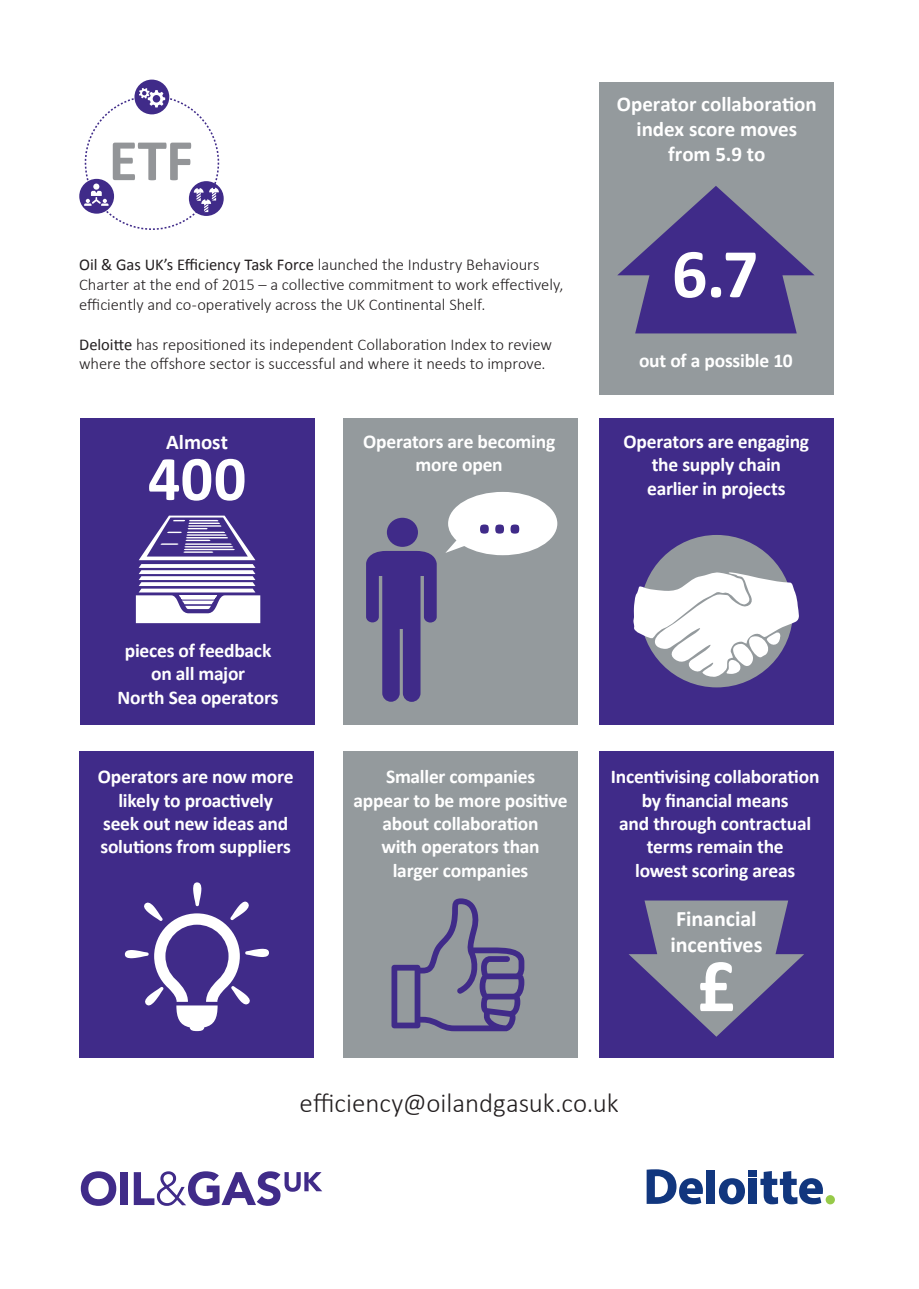
<style>
.page{position:relative;width:919px;height:1289px;background:#fff}
.page>*{position:absolute;margin:0;border:0;box-sizing:border-box;transform-origin:0 0}
.t1{font:700 70.35px "Calibri";color:#fff}
.t2{font:700 63.9px "Calibri";color:#fff}
.t3{font:700 60.3px "Calibri";color:#402b89}
.t4{font:300 27px "Calibri";color:#231f20}
.t5{font:700 22.05px/26.4px "Calibri";letter-spacing:-.005em;color:#fff}
.t6{font:700 21px/25.2px "Calibri";color:#fff;text-align:center}
.t7{font:700 19.5px/23.4px "Calibri";letter-spacing:-.01em;color:#fff;text-align:center}
.t8{font:300 16.5px/19.8px "Calibri";letter-spacing:-.005em;color:#231f20}
.s1{font-weight:400}
</style>
<div class="page">
<div style="left:80px;top:418px;width:234px;height:306px;background:#402b89"></div>
<div style="left:599px;top:418px;width:234px;height:306px;background:#402b89"></div>
<div style="left:640px;top:535px;width:153px;height:152px;background:#949a9d;border-radius:50%"></div>
<svg style="left:633px;top:571px;width:166px;height:106px"></svg>
<div style="left:343px;top:418px;width:234px;height:306px;background:#949a9d"></div>
<div style="left:387px;top:518px;width:31px;height:29px;background:#402b89;border-radius:50%"></div>
<svg style="left:366px;top:551px;width:70px;height:151px"></svg>
<svg style="left:445px;top:492px;width:112px;height:63px"></svg>
<div style="left:599px;top:82px;width:234px;height:313px;background:#949a9d"></div>
<div style="left:80px;top:751px;width:234px;height:306px;background:#402b89"></div>
<svg style="left:125px;top:882px;width:144px;height:149px"></svg>
<div style="left:599px;top:751px;width:234px;height:306px;background:#402b89"></div>
<div style="left:343px;top:751px;width:234px;height:306px;background:#949a9d"></div>
<svg style="left:391px;top:898px;width:133px;height:133px"></svg>
<div style="left:706px;top:1169px;width:9px;height:34px;background:#11367e"></div>
<svg style="left:718px;top:1178px;width:27px;height:26px"></svg>
<div style="left:748px;top:1178px;width:9px;height:25px;background:#11367e"></div>
<div style="left:748px;top:1169px;width:9px;height:7px;background:#11367e"></div>
<svg style="left:760px;top:1171px;width:62px;height:33px"></svg>
<div style="left:825px;top:1195px;width:9px;height:9px;background:#97ca49;border-radius:50%"></div>
<svg style="left:646px;top:1169px;width:57px;height:35px"></svg>
<div style="left:189px;top:181px;width:35px;height:35px;background:#402b89;border-radius:50%"></div>
<div style="left:79px;top:179px;width:35px;height:35px;background:#402b89;border-radius:50%"></div>
<div style="left:93px;top:183px;width:6px;height:7px;background:#fff;border-radius:50%"></div>
<svg style="left:84px;top:191px;width:24px;height:15px"></svg>
<div style="left:134px;top:80px;width:35px;height:34px;background:#402b89;border-radius:50%"></div>
<svg style="left:139px;top:88px;width:26px;height:19px"></svg>
<svg style="left:194px;top:188px;width:25px;height:24px"></svg>
<svg style="left:113px;top:143px;width:78px;height:37px"></svg>
<svg style="left:81px;top:1171px;width:35px;height:34px"></svg>
<div style="left:120px;top:1172px;width:8px;height:32px;background:#402b89"></div>
<svg style="left:134px;top:1171px;width:188px;height:34px"></svg>
<svg style="left:617px;top:186px;width:197px;height:147px"></svg>
<svg style="left:136px;top:515px;width:124px;height:108px"></svg>
<svg style="left:629px;top:900px;width:175px;height:136px"></svg>
<p class="t8" style="left:79px;top:255px;width:486px"><span class="s1">Oil &amp; Gas UK’s Efficiency Task Force</span> launched the Industry Behaviours<br>Charter at the end of 2015 – a collective commitment to work effectively, efficiently and co-operatively across the UK Continental Shelf.</p>
<p class="t8" style="left:79px;top:334px;width:474px"><span class="s1">Deloitte</span> has repositioned its independent Collaboration Index to review where the offshore sector is successful and where it needs to improve.</p>
<p class="t6" style="left:166px;top:429px;width:63px">Almost</p>
<h2 class="t2" style="left:148px;top:438px;width:100px">400</h2>
<p class="t7" style="left:118px;top:639px;width:163px">pieces of feedback on all major<br>North Sea operators</p>
<p class="t7" style="left:363px;top:430px;width:194px">Operators are becoming more open</p>
<h3 class="t3" style="left:476px;top:474px;width:48px">...</h3>
<p class="t6" style="left:616px;top:91px;width:201px">Operator collaboration index score moves from 5.9 to</p>
<h1 class="t1" style="left:671px;top:229px;width:88px">6.7</h1>
<p class="t7" style="left:639px;top:348px;width:155px">out of a possible 10</p>
<p class="t7" style="left:623px;top:429px;width:187px">Operators are engaging the supply chain<br>earlier in projects</p>
<p class="t7" style="left:98px;top:765px;width:197px">Operators are now more likely to proactively seek out new ideas and solutions from suppliers</p>
<p class="t7" style="left:611px;top:765px;width:210px">Incentivising collaboration by financial means<br>and through contractual terms remain the<br>lowest scoring areas</p>
<p class="t7" style="left:353px;top:765px;width:215px">Smaller companies<br>appear to be more positive about collaboration<br>with operators than<br>larger companies</p>
<p class="t5" style="left:670px;top:905px;width:94px">Financial incentives</p>
<h3 class="t4" style="left:299px;top:1086px;width:320px">efficiency@oilandgasuk.co.uk</h3>
</div>
